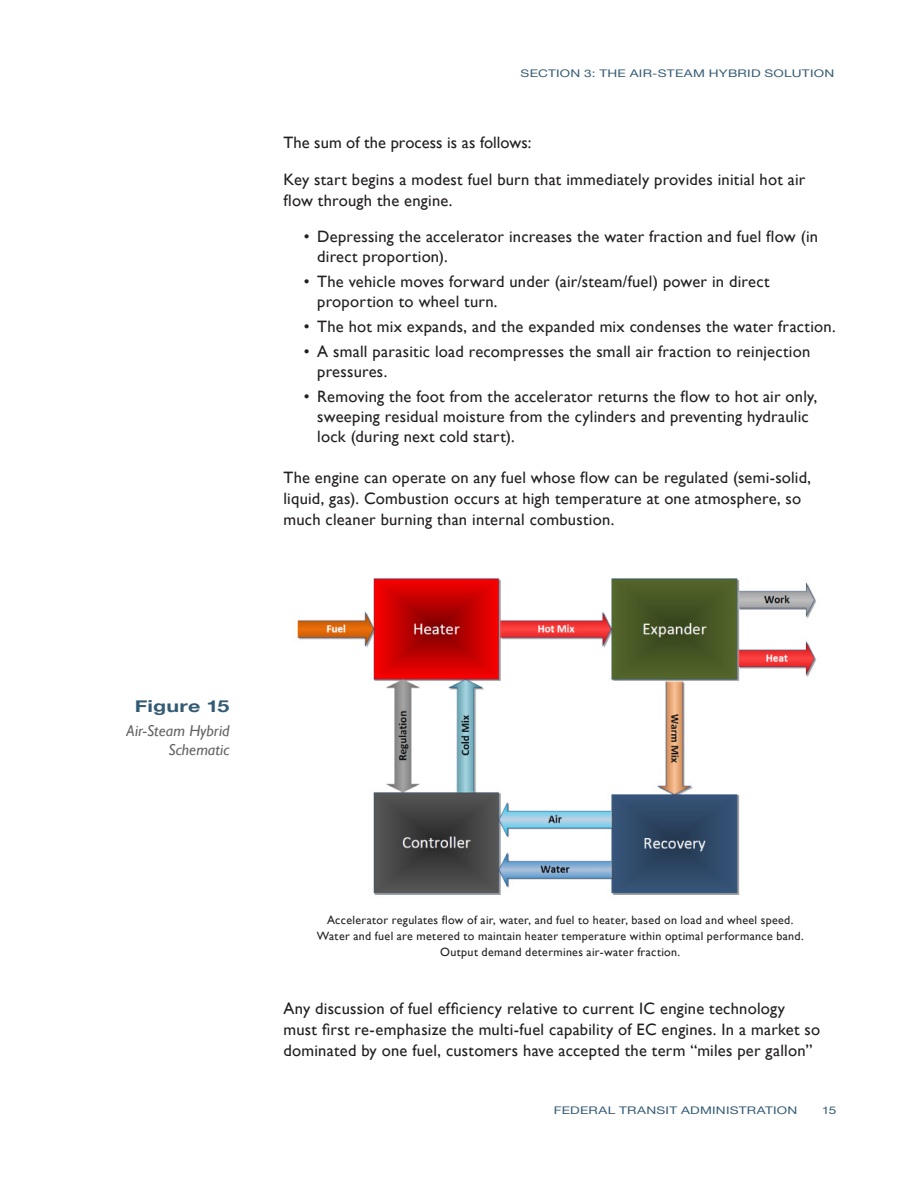
<style>
.page{position:relative;width:918px;height:1188px;background:#fff}
.page>*{position:absolute;margin:0;border:0;box-sizing:border-box;transform-origin:0 0}
.t1{font:16.5px/19.8px "Gill Sans";letter-spacing:.015em;color:#231f20}
.t2{font:700 16.5px "Helvetica Neue";letter-spacing:.01em;color:#345b74;scale:1.3 1}
.t3{font:italic 15.75px/18.9px "Gill Sans";letter-spacing:.01em;color:#636366;text-align:right}
.t4{font:12px/15.9px "Gill Sans";letter-spacing:.03em;color:#231f20;text-align:center}
.t5{font:10.5px "Helvetica Neue";letter-spacing:.02em;color:#345b74;scale:1.3 1}
</style>
<div class="page">
<img style="left:297px;top:578px;width:519px;height:317px">
<p class="t5" style="left:521px;top:64px;width:243px">SECTION 3: THE AIR-STEAM HYBRID SOLUTION</p>
<p class="t1" style="left:284px;top:133px;width:249px">The sum of the process is as follows:</p>
<p class="t1" style="left:284px;top:170px;width:523px">Key start begins a modest fuel burn that immediately provides initial hot air</p>
<p class="t1" style="left:284px;top:191px;width:170px">flow through the engine.</p>
<p class="t1" style="left:304px;top:227px;width:516px">• Depressing the accelerator increases the water fraction and fuel flow (in</p>
<p class="t1" style="left:317px;top:247px;width:132px">direct proportion).</p>
<p class="t1" style="left:317px;top:272px;width:454px;text-indent:-13px">• The vehicle moves forward under (air/steam/fuel) power in direct proportion to wheel turn.</p>
<p class="t1" style="left:304px;top:317px;width:533px">• The hot mix expands, and the expanded mix condenses the water fraction.</p>
<p class="t1" style="left:317px;top:342px;width:495px;text-indent:-13px">• A small parasitic load recompresses the small air fraction to reinjection pressures.</p>
<p class="t1" style="left:304px;top:387px;width:515px">• Removing the foot from the accelerator returns the flow to hot air only,</p>
<p class="t1" style="left:317px;top:407px;width:493px">sweeping residual moisture from the cylinders and preventing hydraulic lock (during next cold start).</p>
<p class="t1" style="left:284px;top:468px;width:529px">The engine can operate on any fuel whose flow can be regulated (semi-solid,</p>
<p class="t1" style="left:284px;top:488px;width:519px;line-height:21px">liquid, gas). Combustion occurs at high temperature at one atmosphere, so much cleaner burning than internal combustion.</p>
<p class="t2" style="left:135px;top:691px;width:74px">Figure 15</p>
<p class="t3" style="left:127px;top:721px;width:104px">Air-Steam Hybrid<br>Schematic</p>
<p class="t4" style="left:327px;top:912px;width:468px">Accelerator regulates flow of air, water, and fuel to heater, based on load and wheel speed.</p>
<p class="t4" style="left:317px;top:928px;width:488px">Water and fuel are metered to maintain heater temperature within optimal performance band.<br>Output demand determines air-water fraction.</p>
<p class="t1" style="left:284px;top:998px;width:538px;line-height:21px">Any discussion of fuel efficiency relative to current IC engine technology must first re-emphasize the multi-fuel capability of EC engines. In a market so</p>
<p class="t1" style="left:284px;top:1041px;width:531px">dominated by one fuel, customers have accepted the term “miles per gallon”</p>
<p class="t5" style="left:554px;top:1102px;width:189px">FEDERAL TRANSIT ADMINISTRATION</p>
<p class="t5" style="left:822px;top:1102px;width:13px">15</p>
</div>
